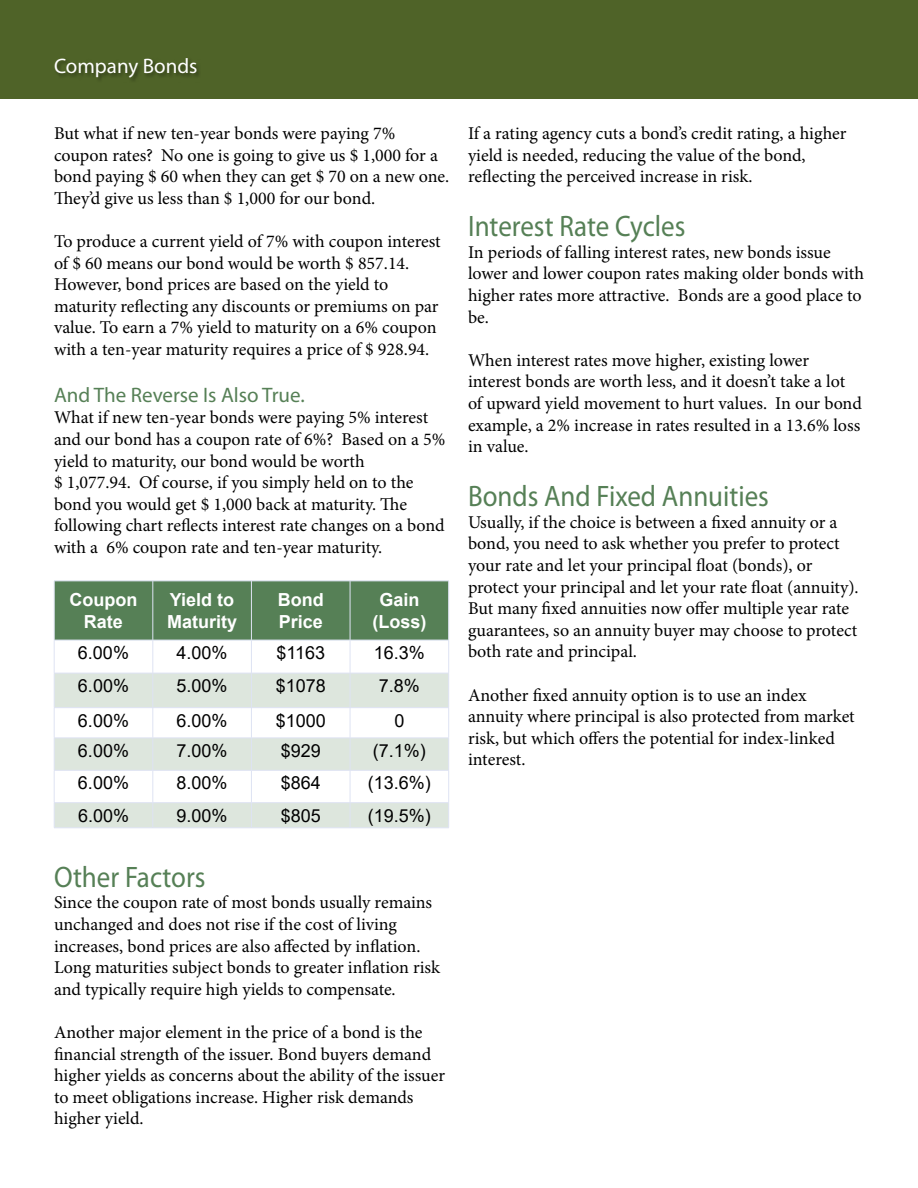
<style>
.page{position:relative;width:918px;height:1188px;background:#fff}
.page>*{position:absolute;margin:0;border:0;box-sizing:border-box;transform-origin:0 0}
.t1{font:29.7px "Myriad Pro";color:#568056;scale:.91 1}
.t2{font:21px "Myriad Pro";color:#568056}
.t3{font:21px "Myriad Pro";color:#fff}
.t4{font:18px/21.6px "Minion Pro";letter-spacing:-.005em;color:#000}
.t5{font:18px "Arial";color:#000}
.t6{font:700 18px/21.6px "Arial";color:#fff;text-align:center}
</style>
<div class="page">
<div style="left:55px;top:582px;width:393px;height:58px;background:#568056"></div>
<svg style="left:55px;top:674px;width:393px;height:154px;fill:#dde6dd"></svg>
<hr style="left:54px;top:581px;width:99px;height:1px;background:#dee3f3">
<hr style="left:54px;top:581px;width:1px;height:59px;background:#dee3f3">
<hr style="left:153px;top:581px;width:98px;height:1px;background:#dee3f3">
<hr style="left:153px;top:581px;width:1px;height:59px;background:#dee3f3">
<hr style="left:251px;top:581px;width:99px;height:1px;background:#dee3f3">
<hr style="left:251px;top:581px;width:1px;height:59px;background:#dee3f3">
<hr style="left:350px;top:581px;width:99px;height:1px;background:#dee3f3">
<hr style="left:350px;top:581px;width:1px;height:59px;background:#dee3f3">
<hr style="left:448px;top:581px;width:1px;height:59px;background:#dee3f3">
<hr style="left:54px;top:640px;width:99px;height:1px;background:#dee3f3">
<hr style="left:54px;top:640px;width:1px;height:33px;background:#dee3f3">
<hr style="left:153px;top:640px;width:98px;height:1px;background:#dee3f3">
<hr style="left:153px;top:640px;width:1px;height:33px;background:#dee3f3">
<hr style="left:251px;top:640px;width:99px;height:1px;background:#dee3f3">
<hr style="left:251px;top:640px;width:1px;height:33px;background:#dee3f3">
<hr style="left:350px;top:640px;width:99px;height:1px;background:#dee3f3">
<hr style="left:350px;top:640px;width:1px;height:33px;background:#dee3f3">
<hr style="left:448px;top:640px;width:1px;height:33px;background:#dee3f3">
<hr style="left:54px;top:673px;width:99px;height:1px;background:#dee3f3">
<hr style="left:54px;top:673px;width:1px;height:34px;background:#dee3f3">
<hr style="left:153px;top:673px;width:98px;height:1px;background:#dee3f3">
<hr style="left:153px;top:673px;width:1px;height:34px;background:#dee3f3">
<hr style="left:251px;top:673px;width:99px;height:1px;background:#dee3f3">
<hr style="left:251px;top:673px;width:1px;height:34px;background:#dee3f3">
<hr style="left:350px;top:673px;width:99px;height:1px;background:#dee3f3">
<hr style="left:350px;top:673px;width:1px;height:34px;background:#dee3f3">
<hr style="left:448px;top:673px;width:1px;height:34px;background:#dee3f3">
<hr style="left:54px;top:707px;width:99px;height:1px;background:#dee3f3">
<hr style="left:54px;top:708px;width:1px;height:30px;background:#dee3f3">
<hr style="left:153px;top:707px;width:98px;height:1px;background:#dee3f3">
<hr style="left:153px;top:708px;width:1px;height:30px;background:#dee3f3">
<hr style="left:251px;top:707px;width:99px;height:1px;background:#dee3f3">
<hr style="left:251px;top:708px;width:1px;height:30px;background:#dee3f3">
<hr style="left:350px;top:707px;width:99px;height:1px;background:#dee3f3">
<hr style="left:350px;top:708px;width:1px;height:30px;background:#dee3f3">
<hr style="left:448px;top:708px;width:1px;height:30px;background:#dee3f3">
<hr style="left:54px;top:738px;width:99px;height:1px;background:#dee3f3">
<hr style="left:54px;top:738px;width:1px;height:32px;background:#dee3f3">
<hr style="left:153px;top:738px;width:98px;height:1px;background:#dee3f3">
<hr style="left:153px;top:738px;width:1px;height:32px;background:#dee3f3">
<hr style="left:251px;top:738px;width:99px;height:1px;background:#dee3f3">
<hr style="left:251px;top:738px;width:1px;height:32px;background:#dee3f3">
<hr style="left:350px;top:738px;width:99px;height:1px;background:#dee3f3">
<hr style="left:350px;top:738px;width:1px;height:32px;background:#dee3f3">
<hr style="left:448px;top:738px;width:1px;height:32px;background:#dee3f3">
<hr style="left:54px;top:770px;width:99px;height:1px;background:#dee3f3">
<hr style="left:54px;top:770px;width:1px;height:33px;background:#dee3f3">
<hr style="left:153px;top:770px;width:98px;height:1px;background:#dee3f3">
<hr style="left:153px;top:770px;width:1px;height:33px;background:#dee3f3">
<hr style="left:251px;top:770px;width:99px;height:1px;background:#dee3f3">
<hr style="left:251px;top:770px;width:1px;height:33px;background:#dee3f3">
<hr style="left:350px;top:770px;width:99px;height:1px;background:#dee3f3">
<hr style="left:350px;top:770px;width:1px;height:33px;background:#dee3f3">
<hr style="left:448px;top:770px;width:1px;height:33px;background:#dee3f3">
<hr style="left:54px;top:802px;width:99px;height:1px;background:#dee3f3">
<svg style="left:54px;top:803px;width:1px;height:25px"></svg>
<hr style="left:153px;top:802px;width:98px;height:1px;background:#dee3f3">
<svg style="left:153px;top:803px;width:1px;height:25px"></svg>
<hr style="left:251px;top:802px;width:99px;height:1px;background:#dee3f3">
<svg style="left:251px;top:803px;width:1px;height:25px"></svg>
<hr style="left:350px;top:802px;width:99px;height:1px;background:#dee3f3">
<svg style="left:350px;top:803px;width:1px;height:25px"></svg>
<svg style="left:448px;top:803px;width:1px;height:25px"></svg>
<hr style="left:54px;top:828px;width:99px;height:1px;background:#dee3f3">
<hr style="left:153px;top:828px;width:98px;height:1px;background:#dee3f3">
<hr style="left:251px;top:828px;width:99px;height:1px;background:#dee3f3">
<hr style="left:350px;top:828px;width:99px;height:1px;background:#dee3f3">
<div style="left:0;top:0;width:918px;height:99px;background:#4f6328"></div>
<div style="left:55px;top:57px;width:146px;height:26px;background:#000;opacity:.35"></div>
<p class="t3" style="left:54px;top:53px;width:145px">Company Bonds</p>
<p class="t4" style="left:54px;top:123px;width:397px">But what if new ten-year bonds were paying 7% coupon rates? No one is going to give us $ 1,000 for a bond paying $ 60 when they can get $ 70 on a new one.<br>They’d give us less than $ 1,000 for our bond.</p>
<p class="t4" style="left:54px;top:231px;width:388px">To produce a current yield of 7% with coupon interest of $ 60 means our bond would be worth $ 857.14.<br>However, bond prices are based on the yield to maturity reflecting any discounts or premiums on par value. To earn a 7% yield to maturity on a 6% coupon with a ten-year maturity requires a price of $ 928.94.</p>
<p class="t2" style="left:54px;top:382px;width:252px">And The Reverse Is Also True.</p>
<p class="t4" style="left:54px;top:407px;width:393px">What if new ten-year bonds were paying 5% interest and our bond has a coupon rate of 6%? Based on a 5% yield to maturity, our bond would be worth<br>$ 1,077.94. Of course, if you simply held on to the bond you would get $ 1,000 back at maturity. The following chart reflects interest rate changes on a bond with a 6% coupon rate and ten-year maturity.</p>
<p class="t6" style="left:70px;top:589px;width:69px">Coupon<br>Rate</p>
<p class="t6" style="left:167px;top:589px;width:72px;text-align:left">Yield to<br>Maturity</p>
<p class="t6" style="left:278px;top:589px;width:47px;text-align:left">Bond<br>Price</p>
<p class="t6" style="left:372px;top:589px;width:56px">Gain (Loss)</p>
<p class="t5" style="left:78px;top:640px;width:53px">6.00%</p>
<p class="t5" style="left:177px;top:640px;width:53px">4.00%</p>
<p class="t5" style="left:276px;top:640px;width:50px">$1163</p>
<p class="t5" style="left:374px;top:640px;width:53px">16.3%</p>
<p class="t5" style="left:78px;top:673px;width:53px">6.00%</p>
<p class="t5" style="left:177px;top:673px;width:53px">5.00%</p>
<p class="t5" style="left:276px;top:673px;width:52px">$1078</p>
<p class="t5" style="left:379px;top:673px;width:43px">7.8%</p>
<p class="t5" style="left:78px;top:708px;width:53px">6.00%</p>
<p class="t5" style="left:177px;top:708px;width:53px">6.00%</p>
<p class="t5" style="left:276px;top:708px;width:52px">$1000</p>
<p class="t5" style="left:394px;top:708px;width:12px">0</p>
<p class="t5" style="left:78px;top:738px;width:53px">6.00%</p>
<p class="t5" style="left:177px;top:738px;width:53px">7.00%</p>
<p class="t5" style="left:281px;top:738px;width:42px">$929</p>
<p class="t5" style="left:373px;top:738px;width:55px">(7.1%)</p>
<p class="t5" style="left:78px;top:771px;width:53px">6.00%</p>
<p class="t5" style="left:177px;top:771px;width:53px">8.00%</p>
<p class="t5" style="left:281px;top:771px;width:42px">$864</p>
<p class="t5" style="left:368px;top:771px;width:65px">(13.6%)</p>
<p class="t5" style="left:78px;top:803px;width:53px">6.00%</p>
<p class="t5" style="left:177px;top:803px;width:53px">9.00%</p>
<p class="t5" style="left:281px;top:803px;width:42px">$805</p>
<p class="t5" style="left:368px;top:803px;width:65px">(19.5%)</p>
<h1 class="t1" style="left:54px;top:859px;width:168px">Other Factors</h1>
<p class="t4" style="left:54px;top:892px;width:388px">Since the coupon rate of most bonds usually remains unchanged and does not rise if the cost of living increases, bond prices are also affected by inflation.<br>Long maturities subject bonds to greater inflation risk and typically require high yields to compensate.</p>
<p class="t4" style="left:54px;top:1022px;width:393px">Another major element in the price of a bond is the financial strength of the issuer. Bond buyers demand higher yields as concerns about the ability of the issuer to meet obligations increase. Higher risk demands higher yield.</p>
<p class="t4" style="left:468px;top:123px;width:380px">If a rating agency cuts a bond’s credit rating, a higher yield is needed, reducing the value of the bond, reflecting the perceived increase in risk.</p>
<h1 class="t1" style="left:468px;top:208px;width:240px">Interest Rate Cycles</h1>
<p class="t4" style="left:468px;top:241px;width:397px">In periods of falling interest rates, new bonds issue lower and lower coupon rates making older bonds with higher rates more attractive. Bonds are a good place to be.</p>
<p class="t4" style="left:468px;top:349px;width:395px">When interest rates move higher, existing lower interest bonds are worth less, and it doesn’t take a lot of upward yield movement to hurt values. In our bond example, a 2% increase in rates resulted in a 13.6% loss in value.</p>
<h1 class="t1" style="left:468px;top:478px;width:332px">Bonds And Fixed Annuities</h1>
<p class="t4" style="left:468px;top:511px;width:392px">Usually, if the choice is between a fixed annuity or a bond, you need to ask whether you prefer to protect your rate and let your principal float (bonds), or protect your principal and let your rate float (annuity).<br>But many fixed annuities now offer multiple year rate guarantees, so an annuity buyer may choose to protect both rate and principal.</p>
<p class="t4" style="left:468px;top:684px;width:388px">Another fixed annuity option is to use an index annuity where principal is also protected from market risk, but which offers the potential for index-linked interest.</p>
</div>
